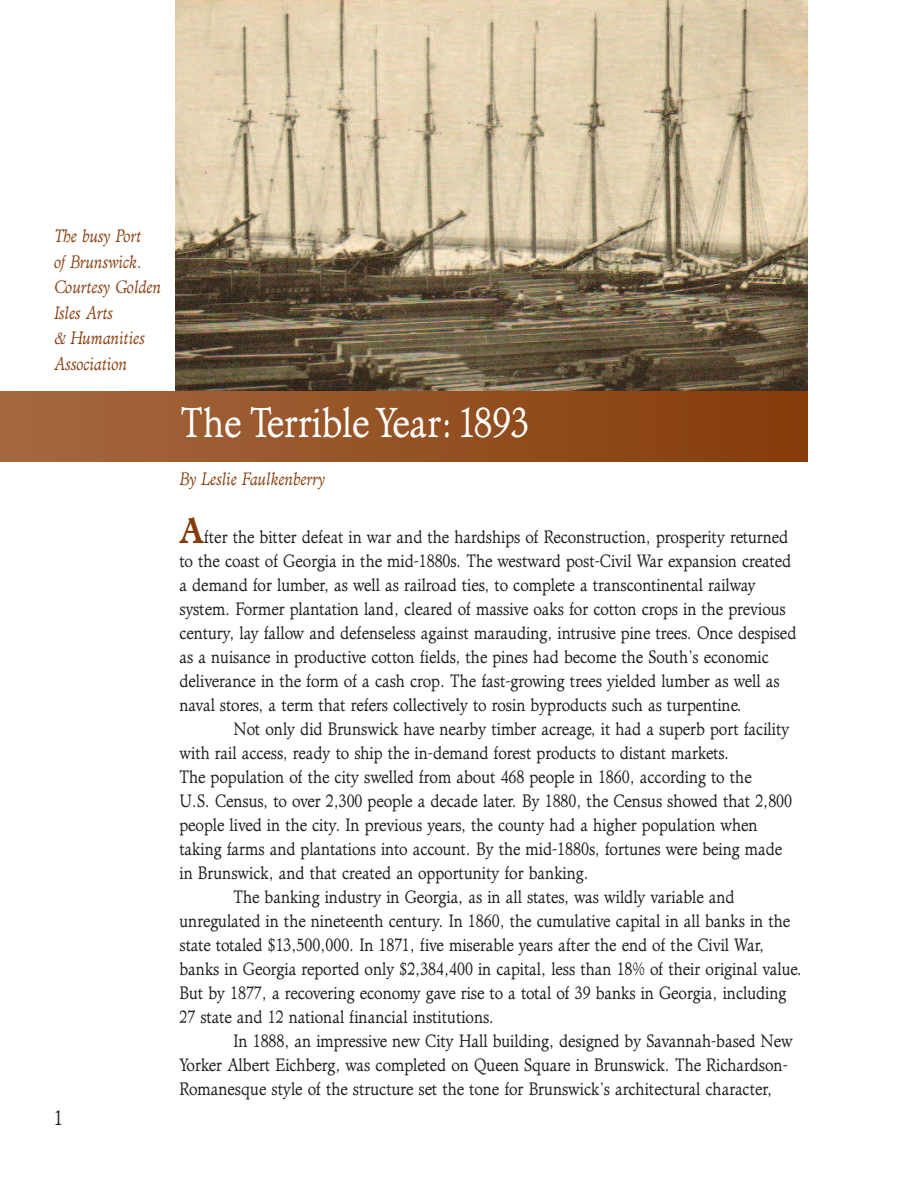
<style>
.page{position:relative;width:918px;height:1188px;background:#fff}
.page>*{position:absolute;margin:0;border:0;box-sizing:border-box;transform-origin:0 0}
.t1{font:42px "AT Administer";color:#fff;scale:.85 1}
.t2{font:21px "AT Administer";color:#231f20;scale:.85 1}
.t3{font:18px/24px "AT Administer";color:#231f20;scale:.85 1}
.t4{font:italic 18px/25.5px "AT Administer";color:#863c0a;scale:.85 1}
.s1{font-weight:700;font-size:36px;color:#863c0a}
</style>
<div class="page">
<img style="left:176px;top:0;width:631px;height:392px">
<div style="left:0;top:392px;width:807px;height:70px;background:linear-gradient(to right,#a56840,#863c0a)"></div>
<p class="t4" style="left:54px;top:225px;width:127px">The busy Port<br>of Brunswick.<br>Courtesy Golden<br>Isles Arts<br>&amp; Humanities<br>Association</p>
<p class="t2" style="left:54px;top:1110px;width:12px">1</p>
<h1 class="t1" style="left:181px;top:407px;width:412px">The Terrible Year:1893</h1>
<p class="t4" style="left:180px;top:467px;width:173px">By Leslie Faulkenberry</p>
<p class="t3" style="left:180px;top:527px;width:727px"><span class="s1">A</span>fter the bitter defeat in war and the hardships of Reconstruction, prosperity returned to the coast of Georgia in the mid-1880s. The westward post-Civil War expansion created a demand for lumber, as well as railroad ties, to complete a transcontinental railway system. Former plantation land, cleared of massive oaks for cotton crops in the previous century, lay fallow and defenseless against marauding, intrusive pine trees. Once despised as a nuisance in productive cotton fields, the pines had become the South’s economic deliverance in the form of a cash crop. The fast-growing trees yielded lumber as well as naval stores, a term that refers collectively to rosin byproducts such as turpentine.</p>
<p class="t3" style="left:233px;top:719px;width:655px">Not only did Brunswick have nearby timber acreage, it had a superb port facility</p>
<p class="t3" style="left:180px;top:743px;width:648px">with rail access, ready to ship the in-demand forest products to distant markets.</p>
<p class="t3" style="left:180px;top:767px;width:675px">The population of the city swelled from about 468 people in 1860, according to the</p>
<p class="t3" style="left:180px;top:791px;width:722px">U.S. Census, to over 2,300 people a decade later. By 1880, the Census showed that 2,800</p>
<p class="t3" style="left:180px;top:815px;width:682px">people lived in the city. In previous years, the county had a higher population when</p>
<p class="t3" style="left:180px;top:839px;width:711px">taking farms and plantations into account. By the mid-1880s, fortunes were being made</p>
<p class="t3" style="left:180px;top:863px;width:483px">in Brunswick, and that created an opportunity for banking.</p>
<p class="t3" style="left:234px;top:887px;width:591px">The banking industry in Georgia, as in all states, was wildly variable and</p>
<p class="t3" style="left:180px;top:911px;width:720px">unregulated in the nineteenth century. In 1860, the cumulative capital in all banks in the</p>
<p class="t3" style="left:180px;top:935px;width:689px">state totaled $13,500,000. In 1871, five miserable years after the end of the Civil War,</p>
<p class="t3" style="left:180px;top:959px;width:734px">banks in Georgia reported only $2,384,400 in capital, less than 18% of their original value.</p>
<p class="t3" style="left:180px;top:983px;width:716px">But by 1877, a recovering economy gave rise to a total of 39 banks in Georgia, including</p>
<p class="t3" style="left:180px;top:1007px;width:371px">27 state and 12 national financial institutions.</p>
<p class="t3" style="left:234px;top:1031px;width:659px">In 1888, an impressive new City Hall building, designed by Savannah-based New</p>
<p class="t3" style="left:180px;top:1055px;width:717px">Yorker Albert Eichberg, was completed on Queen Square in Brunswick. The Richardson-</p>
<p class="t3" style="left:180px;top:1079px;width:699px">Romanesque style of the structure set the tone for Brunswick’s architectural character,</p>
</div>
